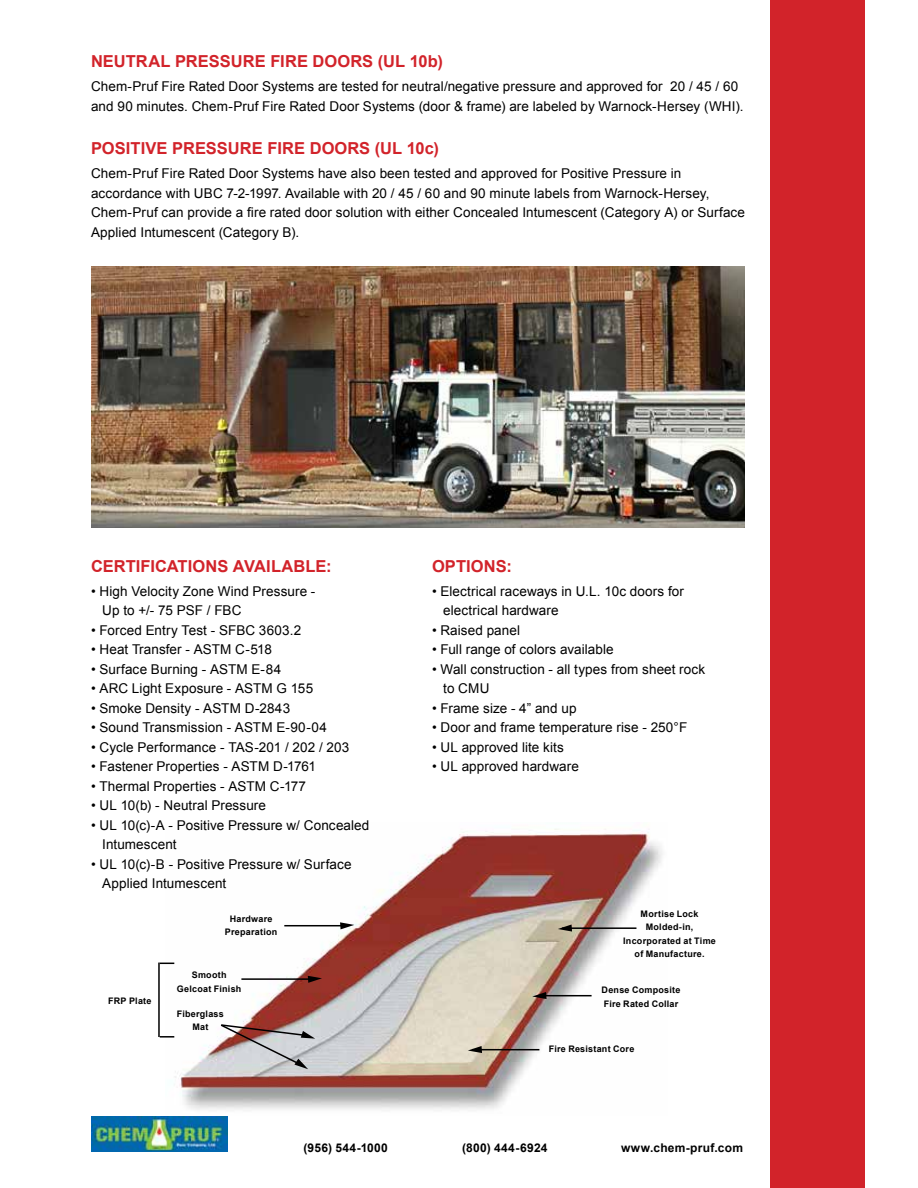
<style>
.page{position:relative;width:918px;height:1188px;background:#fff}
.page>*{position:absolute;margin:0;border:0;box-sizing:border-box;transform-origin:0 0}
.t1{font:700 16.5px "Arial";color:#d2232a}
.t2{font:13.5px/19.5px "Arial";letter-spacing:.005em;color:#000}
.t3{font:700 12px "Arial";letter-spacing:.025em;color:#000}
.t4{font:700 9px/13.5px "Arial";letter-spacing:.025em;color:#000;text-align:center}
</style>
<div class="page">
<div style="left:770px;top:0;width:94px;height:1188px;background:#d2232a"></div>
<img style="left:92px;top:1116px;width:135px;height:35px">
<img style="left:166px;top:829px;width:497px;height:281px">
<hr style="left:284px;top:925px;width:59px;height:1px;background:#000">
<svg style="left:340px;top:922px;width:14px;height:7px"></svg>
<hr style="left:241px;top:978px;width:68px;height:2px;background:#000">
<svg style="left:308px;top:976px;width:14px;height:7px"></svg>
<svg style="left:219px;top:1023px;width:96px;height:46px;background:#b7abac"></svg>
<hr style="left:158px;top:963px;width:2px;height:74px;background:#000">
<svg style="left:160px;top:963px;width:14px;height:1px"></svg>
<svg style="left:160px;top:1036px;width:14px;height:2px"></svg>
<hr style="left:562px;top:927px;width:74px;height:2px;background:#000">
<svg style="left:558px;top:924px;width:14px;height:8px"></svg>
<hr style="left:538px;top:995px;width:54px;height:1px;background:#000">
<svg style="left:532px;top:992px;width:15px;height:7px"></svg>
<hr style="left:472px;top:1049px;width:67px;height:1px;background:#000">
<svg style="left:468px;top:1046px;width:14px;height:7px"></svg>
<img style="left:91px;top:266px;width:654px;height:262px">
<p class="t1" style="left:91px;top:50px;width:353px">NEUTRAL PRESSURE FIRE DOORS (UL 10b)</p>
<p class="t2" style="left:91px;top:77px;width:654px">Chem-Pruf Fire Rated Door Systems are tested for neutral/negative pressure and approved for 20 / 45 / 60 and 90 minutes. Chem-Pruf Fire Rated Door Systems (door &amp; frame) are labeled by Warnock-Hersey (WHI).</p>
<p class="t1" style="left:91px;top:137px;width:349px">POSITIVE PRESSURE FIRE DOORS (UL 10c)</p>
<p class="t2" style="left:91px;top:164px;width:656px">Chem-Pruf Fire Rated Door Systems have also been tested and approved for Positive Pressure in accordance with UBC 7-2-1997. Available with 20 / 45 / 60 and 90 minute labels from Warnock-Hersey, Chem-Pruf can provide a fire rated door solution with either Concealed Intumescent (Category A) or Surface Applied Intumescent (Category B).</p>
<p class="t1" style="left:91px;top:555px;width:242px">CERTIFICATIONS AVAILABLE:</p>
<p class="t2" style="left:102px;top:581px;width:215px;text-indent:-11px">• High Velocity Zone Wind Pressure -<br>Up to +/- 75 PSF / FBC</p>
<p class="t2" style="left:91px;top:620px;width:212px">• Forced Entry Test - SFBC 3603.2</p>
<p class="t2" style="left:91px;top:640px;width:182px">• Heat Transfer - ASTM C-518</p>
<p class="t2" style="left:91px;top:659px;width:192px">• Surface Burning - ASTM E-84</p>
<p class="t2" style="left:91px;top:679px;width:224px">• ARC Light Exposure - ASTM G 155</p>
<p class="t2" style="left:91px;top:698px;width:201px">• Smoke Density - ASTM D-2843</p>
<p class="t2" style="left:91px;top:718px;width:238px">• Sound Transmission - ASTM E-90-04</p>
<p class="t2" style="left:91px;top:737px;width:260px">• Cycle Performance - TAS-201 / 202 / 203</p>
<p class="t2" style="left:91px;top:757px;width:227px">• Fastener Properties - ASTM D-1761</p>
<p class="t2" style="left:91px;top:776px;width:217px">• Thermal Properties - ASTM C-177</p>
<p class="t2" style="left:91px;top:796px;width:177px">• UL 10(b) - Neutral Pressure</p>
<p class="t2" style="left:102px;top:815px;width:269px;text-indent:-11px">• UL 10(c)-A - Positive Pressure w/ Concealed<br>Intumescent</p>
<p class="t2" style="left:102px;top:854px;width:251px;text-indent:-11px">• UL 10(c)-B - Positive Pressure w/ Surface<br>Applied Intumescent</p>
<p class="t4" style="left:108px;top:994px;width:45px">FRP Plate</p>
<p class="t4" style="left:225px;top:912px;width:54px">Hardware<br>Preparation</p>
<p class="t4" style="left:177px;top:968px;width:66px">Smooth<br>Gelcoat Finish</p>
<p class="t4" style="left:177px;top:1007px;width:49px">Fiberglass<br>Mat</p>
<p class="t1" style="left:432px;top:555px;width:81px">OPTIONS:</p>
<p class="t2" style="left:443px;top:581px;width:242px;text-indent:-11px">• Electrical raceways in U.L. 10c doors for electrical hardware</p>
<p class="t2" style="left:432px;top:620px;width:90px">• Raised panel</p>
<p class="t2" style="left:432px;top:640px;width:183px">• Full range of colors available</p>
<p class="t2" style="left:443px;top:659px;width:263px;text-indent:-11px">• Wall construction - all types from sheet rock to CMU</p>
<p class="t2" style="left:432px;top:698px;width:146px">• Frame size - 4” and up</p>
<p class="t2" style="left:432px;top:718px;width:257px">• Door and frame temperature rise - 250°F</p>
<p class="t2" style="left:432px;top:737px;width:133px">• UL approved lite kits</p>
<p class="t2" style="left:432px;top:757px;width:148px">• UL approved hardware</p>
<p class="t4" style="left:623px;top:907px;width:94px">Mortise Lock<br>Molded-in,<br>Incorporated at Time of Manufacture.</p>
<p class="t4" style="left:602px;top:984px;width:80px;text-align:left">Dense Composite<br>Fire Rated Collar</p>
<p class="t4" style="left:549px;top:1042px;width:87px">Fire Resistant Core</p>
<p class="t3" style="left:304px;top:1140px;width:86px">(956) 544-1000</p>
<p class="t3" style="left:462px;top:1140px;width:87px">(800) 444-6924</p>
<p class="t3" style="left:621px;top:1140px;width:123px">www.chem-pruf.com</p>
</div>
